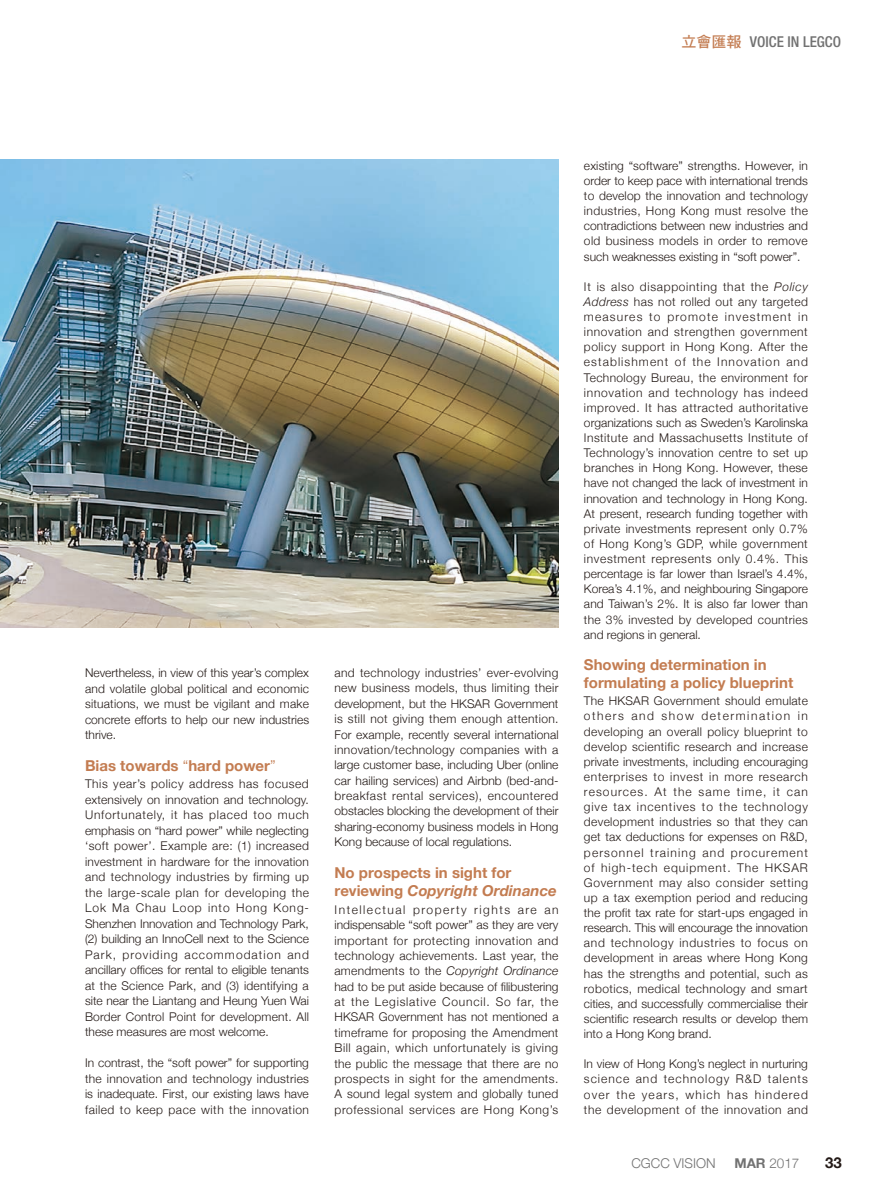
<style>
.page{position:relative;width:893px;height:1191px;background:#fff}
.page>*{position:absolute;margin:0;border:0;box-sizing:border-box;transform-origin:0 0}
.t1{font:700 15px/18.1px "Helvetica Neue";color:#c37c51}
.t2{font:500 condensed 15px "Helvetica Neue LT Std";color:#727272}
.t3{font:700 15px "Helvetica Neue";color:#231916}
.t4{font:300 13.5px "Helvetica Neue";color:#727272}
.t5{font:300 12px/15.1px "Helvetica Neue";letter-spacing:.005em;color:#231916;text-align:justify}
.s1{font-family:"DF Hei Std W7";font-weight:400;font-stretch:normal;color:#c37c51}
.s2{font-weight:300}
.s3{font-style:italic}
.s4{font-weight:700}
</style>
<div class="page">
<img style="left:0;top:160px;width:558px;height:468px">
<p class="t2" style="left:682px;top:33px;width:161px"><span class="s1">立會匯報</span> VOICE IN LEGCO</p>
<p class="t5" style="left:85px;top:664px;width:226px">Nevertheless, in view of this year’s complex and volatile global political and economic situations, we must be vigilant and make concrete efforts to help our new industries thrive.</p>
<p class="t1" style="left:85px;top:757px;width:192px">Bias towards <span class="s2">“</span>hard power<span class="s2">”</span></p>
<p class="t5" style="left:85px;top:775px;width:226px">This year’s policy address has focused extensively on innovation and technology.<br>Unfortunately, it has placed too much emphasis on “hard power” while neglecting ‘soft power’. Example are: (1) increased investment in hardware for the innovation and technology industries by firming up the large-scale plan for developing the Lok Ma Chau Loop into Hong Kong-Shenzhen Innovation and Technology Park, (2) building an InnoCell next to the Science Park, providing accommodation and ancillary offices for rental to eligible tenants at the Science Park, and (3) identifying a site near the Liantang and Heung Yuen Wai Border Control Point for development. All these measures are most welcome.</p>
<p class="t5" style="left:85px;top:1054px;width:226px">In contrast, the “soft power” for supporting the innovation and technology industries is inadequate. First, our existing laws have failed to keep pace with the innovation</p>
<p class="t5" style="left:334px;top:664px;width:226px">and technology industries’ ever-evolving new business models, thus limiting their development, but the HKSAR Government is still not giving them enough attention.<br>For example, recently several international innovation/technology companies with a large customer base, including Uber (online car hailing services) and Airbnb (bed-and&shy;breakfast rental services), encountered obstacles blocking the development of their sharing-economy business models in Hong Kong because of local regulations.</p>
<p class="t1" style="left:334px;top:864px;width:224px">No prospects in sight for reviewing <span class="s3">Copyright Ordinance</span></p>
<p class="t5" style="left:334px;top:901px;width:226px">Intellectual property rights are an indispensable “soft power” as they are very important for protecting innovation and technology achievements. Last year, the amendments to the <span class="s3">Copyright Ordinance </span>had to be put aside because of filibustering at the Legislative Council. So far, the HKSAR Government has not mentioned a timeframe for proposing the Amendment Bill again, which unfortunately is giving the public the message that there are no prospects in sight for the amendments.<br>A sound legal system and globally tuned professional services are Hong Kong’s</p>
<p class="t5" style="left:584px;top:157px;width:226px">existing “software” strengths. However, in order to keep pace with international trends to develop the innovation and technology industries, Hong Kong must resolve the contradictions between new industries and old business models in order to remove such weaknesses existing in “soft power”.</p>
<p class="t5" style="left:584px;top:278px;width:226px">It is also disappointing that the <span class="s3">Policy Address</span> has not rolled out any targeted measures to promote investment in innovation and strengthen government policy support in Hong Kong. After the establishment of the Innovation and Technology Bureau, the environment for innovation and technology has indeed improved. It has attracted authoritative organizations such as Sweden’s Karolinska Institute and Massachusetts Institute of Technology’s innovation centre to set up branches in Hong Kong. However, these have not changed the lack of investment in innovation and technology in Hong Kong.<br>At present, research funding together with private investments represent only 0.7% of Hong Kong’s GDP, while government investment represents only 0.4%. This percentage is far lower than Israel’s 4.4%, Korea’s 4.1%, and neighbouring Singapore and Taiwan’s 2%. It is also far lower than the 3% invested by developed countries and regions in general.</p>
<p class="t1" style="left:584px;top:656px;width:211px">Showing determination in formulating a policy blueprint</p>
<p class="t5" style="left:584px;top:693px;width:226px">The HKSAR Government should emulate others and show determination in developing an overall policy blueprint to develop scientific research and increase private investments, including encouraging enterprises to invest in more research resources. At the same time, it can give tax incentives to the technology development industries so that they can get tax deductions for expenses on R&amp;D, personnel training and procurement of high-tech equipment. The HKSAR Government may also consider setting up a tax exemption period and reducing the profit tax rate for start-ups engaged in research. This will encourage the innovation and technology industries to focus on development in areas where Hong Kong has the strengths and potential, such as robotics, medical technology and smart cities, and successfully commercialise their scientific research results or develop them into a Hong Kong brand.</p>
<p class="t5" style="left:584px;top:1055px;width:226px">In view of Hong Kong’s neglect in nurturing science and technology R&amp;D talents over the years, which has hindered the development of the innovation and</p>
<p class="t4" style="left:631px;top:1152px;width:86px">CGCC Vision</p>
<p class="t4" style="left:734px;top:1152px;width:67px"><span class="s4">MAR</span> 2017</p>
<p class="t3" style="left:825px;top:1150px;width:18px">33</p>
</div>
